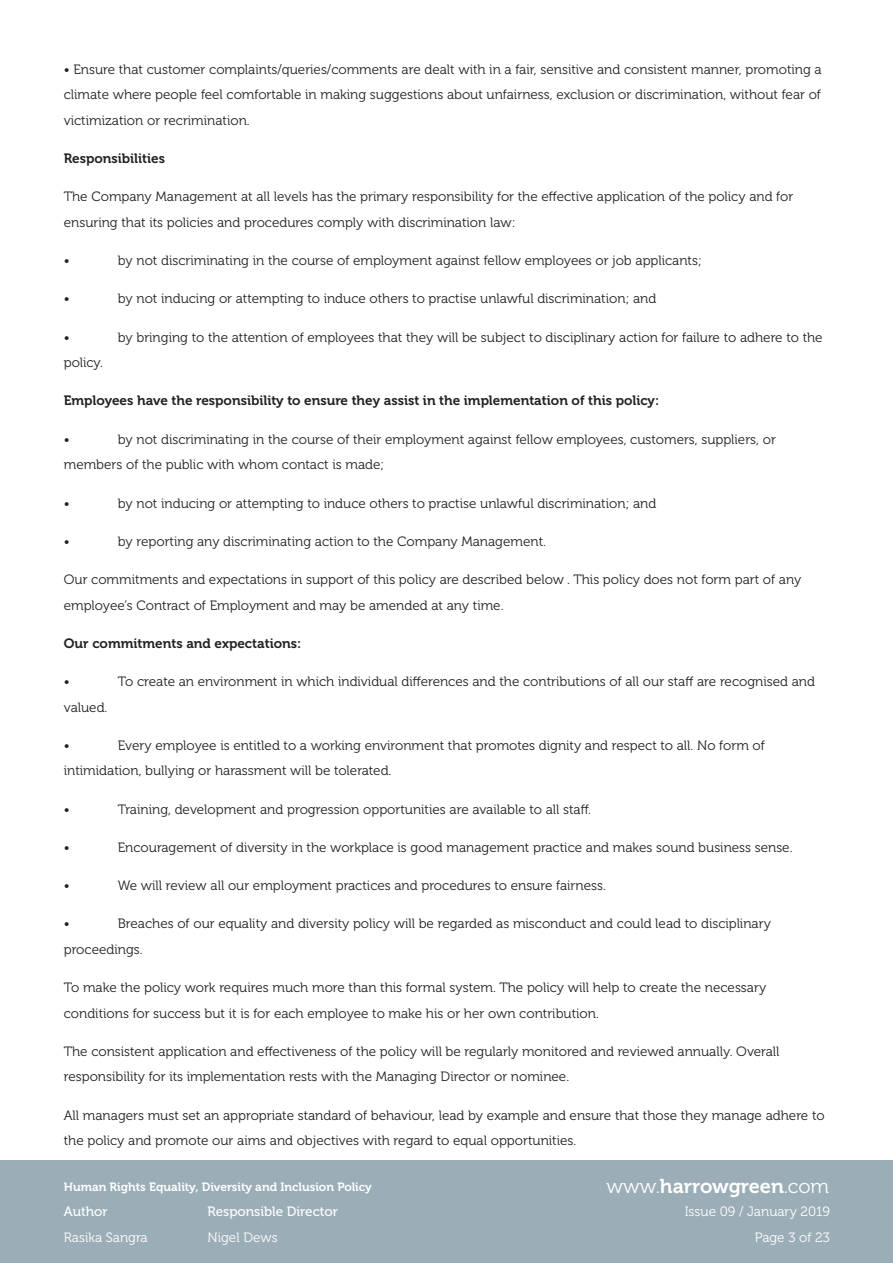
<style>
.page{position:relative;width:893px;height:1263px;background:#fff}
.page>*{position:absolute;margin:0;border:0;box-sizing:border-box;transform-origin:0 0}
.t1{font:19.95px "Museo 700";color:#fff}
.t2{font:13.5px/25.5px "Museo 300";color:#231f20}
.t3{font:13.5px "Museo 700";color:#231f20}
.t4{font:13.5px/25.5px "Museo 300";color:#fff;text-align:right}
.t5{font:13.5px "Museo 500";color:#fff}
.t6{font:12px "Museo 700";color:#fff}
.s1{font-family:"Museo 300"}
</style>
<div class="page">
<div style="left:0;top:1160px;width:893px;height:103px;background:#9badb7"></div>
<p class="t2" style="left:64px;top:57px;width:759px;text-align:justify">• Ensure that customer complaints/queries/comments are dealt with in a fair, sensitive and consistent manner, promoting a climate where people feel comfortable in making suggestions about unfairness, exclusion or discrimination, without fear of victimization or recrimination.</p>
<p class="t3" style="left:64px;top:151px;width:103px">Responsibilities</p>
<p class="t2" style="left:64px;top:184px;width:731px">The Company Management at all levels has the primary responsibility for the effective application of the policy and for ensuring that its policies and procedures comply with discrimination law:</p>
<p class="t2" style="left:64px;top:248px;width:7px">•</p>
<p class="t2" style="left:118px;top:248px;width:586px">by not discriminating in the course of employment against fellow employees or job applicants;</p>
<p class="t2" style="left:64px;top:286px;width:7px">•</p>
<p class="t2" style="left:118px;top:286px;width:540px">by not inducing or attempting to induce others to practise unlawful discrimination; and</p>
<p class="t2" style="left:64px;top:325px;width:7px">•</p>
<p class="t2" style="left:118px;top:325px;width:706px">by bringing to the attention of employees that they will be subject to disciplinary action for failure to adhere to the</p>
<p class="t2" style="left:64px;top:350px;width:41px">policy.</p>
<p class="t3" style="left:64px;top:393px;width:597px">Employees have the responsibility to ensure they assist in the implementation of this policy:</p>
<p class="t2" style="left:64px;top:427px;width:7px">•</p>
<p class="t2" style="left:64px;top:427px;width:714px;text-indent:54px">by not discriminating in the course of their employment against fellow employees, customers, suppliers, or members of the public with whom contact is made;</p>
<p class="t2" style="left:64px;top:490px;width:7px">•</p>
<p class="t2" style="left:118px;top:490px;width:540px">by not inducing or attempting to induce others to practise unlawful discrimination; and</p>
<p class="t2" style="left:64px;top:529px;width:7px">•</p>
<p class="t2" style="left:118px;top:529px;width:430px">by reporting any discriminating action to the Company Management.</p>
<p class="t2" style="left:64px;top:567px;width:739px">Our commitments and expectations in support of this policy are described below . This policy does not form part of any employee’s Contract of Employment and may be amended at any time.</p>
<p class="t3" style="left:64px;top:636px;width:239px">Our commitments and expectations:</p>
<p class="t2" style="left:64px;top:669px;width:7px">•</p>
<p class="t2" style="left:118px;top:669px;width:699px">To create an environment in which individual differences and the contributions of all our staff are recognised and</p>
<p class="t2" style="left:64px;top:694px;width:45px">valued.</p>
<p class="t2" style="left:64px;top:733px;width:7px">•</p>
<p class="t2" style="left:64px;top:733px;width:703px;text-indent:54px">Every employee is entitled to a working environment that promotes dignity and respect to all. No form of intimidation, bullying or harassment will be tolerated.</p>
<p class="t2" style="left:64px;top:796px;width:7px">•</p>
<p class="t2" style="left:118px;top:796px;width:475px">Training, development and progression opportunities are available to all staff.</p>
<p class="t2" style="left:64px;top:835px;width:7px">•</p>
<p class="t2" style="left:118px;top:835px;width:676px">Encouragement of diversity in the workplace is good management practice and makes sound business sense.</p>
<p class="t2" style="left:64px;top:873px;width:7px">•</p>
<p class="t2" style="left:118px;top:873px;width:490px">We will review all our employment practices and procedures to ensure fairness.</p>
<p class="t2" style="left:64px;top:911px;width:7px">•</p>
<p class="t2" style="left:64px;top:911px;width:709px;text-indent:54px">Breaches of our equality and diversity policy will be regarded as misconduct and could lead to disciplinary proceedings.</p>
<p class="t2" style="left:64px;top:975px;width:704px">To make the policy work requires much more than this formal system. The policy will help to create the necessary conditions for success but it is for each employee to make his or her own contribution.</p>
<p class="t2" style="left:64px;top:1039px;width:717px">The consistent application and effectiveness of the policy will be regularly monitored and reviewed annually. Overall responsibility for its implementation rests with the Managing Director or nominee.</p>
<p class="t2" style="left:64px;top:1102px;width:762px">All managers must set an appropriate standard of behaviour, lead by example and ensure that those they manage adhere to the policy and promote our aims and objectives with regard to equal opportunities.</p>
<p class="t6" style="left:64px;top:1180px;width:310px">Human Rights Equality, Diversity and Inclusion Policy</p>
<h1 class="t1" style="left:606px;top:1175px;width:224px"><span class="s1">www.</span>harrowgreen<span class="s1">.com</span></h1>
<p class="t5" style="left:64px;top:1204px;width:45px">Author</p>
<p class="t4" style="left:64px;top:1224px;width:85px">Rasika Sangra</p>
<p class="t5" style="left:207px;top:1204px;width:132px">Responsible Director</p>
<p class="t4" style="left:207px;top:1224px;width:72px">Nigel Dews</p>
<p class="t4" style="left:685px;top:1199px;width:147px">Issue 09 / January 2019<br>Page 3 of 23</p>
</div>
